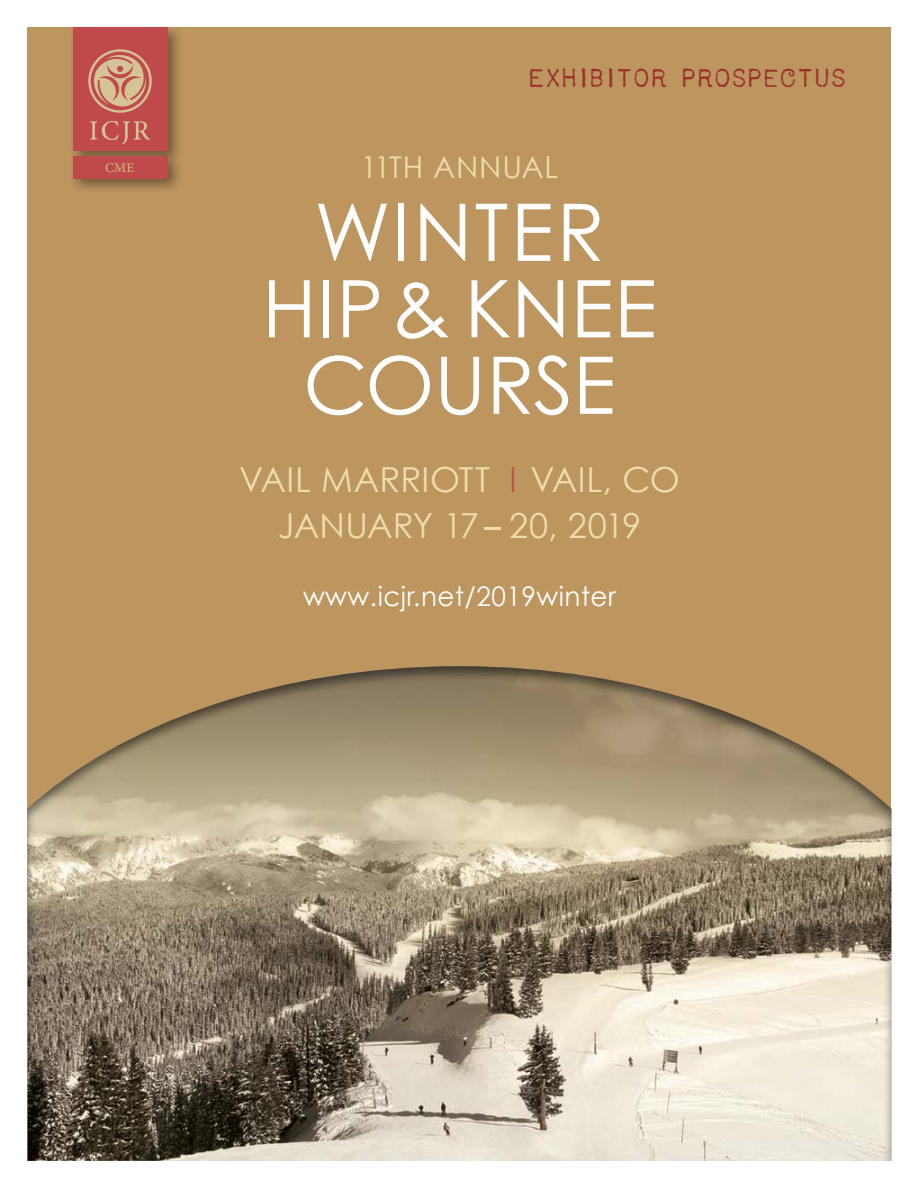
<style>
.page{position:relative;width:918px;height:1188px;background:#fff}
.page>*{position:absolute;margin:0;border:0;box-sizing:border-box;transform-origin:0 0}
.t1{font:79.5px/76.5px "Century Gothic";letter-spacing:.01em;color:#fff;text-align:center}
.t2{font:34.5px/45.8px "Century Gothic";letter-spacing:.005em;color:#efddad;text-align:center}
.t3{font:30px "Century Gothic";letter-spacing:.02em;color:#efddad}
.t4{font:27px "Century Gothic";letter-spacing:.02em;color:#fff}
.t5{font:27px "USIS1949";letter-spacing:.005em;color:#9d2f2b}
.t6{font:500 13.5px "Minion Pro";color:#cbb686}
.s1{color:#c0494a}
</style>
<div class="page">
<div style="left:27px;top:27px;width:864px;height:1134px;background:#bc955f"></div>
<div style="left:27px;top:656px;width:864px;height:505px;background:#000;opacity:.51"></div>
<div style="left:68px;top:23px;width:116px;height:144px;background:#000;opacity:.4"></div>
<div style="left:73px;top:27px;width:94px;height:124px;background:#c0494a"></div>
<svg style="left:90px;top:121px;width:60px;height:23px"></svg>
<div style="left:68px;top:152px;width:116px;height:42px;background:#000;opacity:.4"></div>
<div style="left:73px;top:156px;width:94px;height:22px;background:#c0494a"></div>
<svg style="left:88px;top:49px;width:64px;height:64px"></svg>
<p class="t6" style="left:105px;top:158px;width:31px">CME</p>
<p class="t5" style="left:530px;top:62px;width:319px">EXHIBITOR PROSPECTUS</p>
<p class="t3" style="left:361px;top:149px;width:199px">11TH ANNUAL</p>
<h1 class="t1" style="left:262px;top:193px;width:396px">WINTER<br>HIP &amp; KNEE<br>COURSE</h1>
<p class="t2" style="left:239px;top:456px;width:442px">VAIL MARRIOTT <span class="s1">I</span> VAIL, CO<br>JANUARY 17- 20, 2019</p>
<p class="t4" style="left:303px;top:580px;width:314px">www.icjr.net/2019winter</p>
</div>
